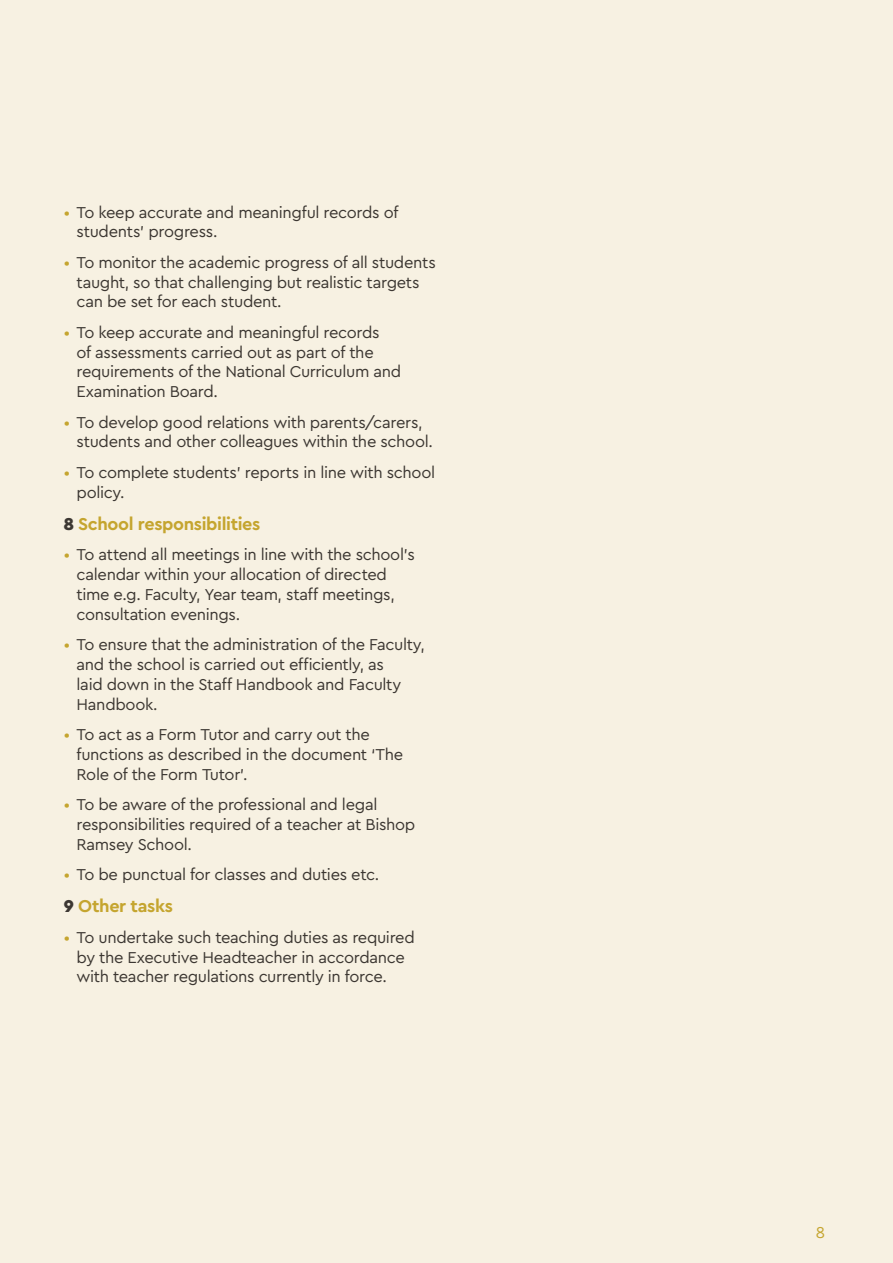
<style>
.page{position:relative;width:893px;height:1263px;background:#f7f1e2}
.page>*{position:absolute;margin:0;border:0;box-sizing:border-box;transform-origin:0 0}
.t1{font:700 18px "Cera Pro";letter-spacing:-.02em;color:#c5a52f}
.t2{font:16.5px/19.8px "Cera Pro";letter-spacing:-.02em;color:#3c3732}
.t3{font:16.5px "Cera Pro";color:#c5a52f}
.s1{color:#c5a52f}
.s2{font-family:"Cera PRO";font-weight:900;color:#3c3732}
</style>
<div class="page">
<p class="t2" style="left:77px;top:201px;width:323px;text-indent:-13px"><span class="s1">•</span> To keep accurate and meaningful records of students' progress.</p>
<p class="t2" style="left:77px;top:252px;width:361px;text-indent:-13px"><span class="s1">•</span> To monitor the academic progress of all students taught, so that challenging but realistic targets can be set for each student.</p>
<p class="t2" style="left:77px;top:322px;width:326px;text-indent:-13px"><span class="s1">•</span> To keep accurate and meaningful records<br>of assessments carried out as part of the requirements of the National Curriculum and Examination Board.</p>
<p class="t2" style="left:77px;top:411px;width:358px;text-indent:-13px"><span class="s1">•</span> To develop good relations with parents/carers, students and other colleagues within the school.</p>
<p class="t2" style="left:77px;top:462px;width:360px;text-indent:-13px"><span class="s1">•</span> To complete students’ reports in line with school policy.</p>
<p class="t1" style="left:64px;top:512px;width:198px"><span class="s2">8</span> School responsibilities</p>
<p class="t2" style="left:77px;top:544px;width:340px;text-indent:-13px"><span class="s1">•</span> To attend all meetings in line with the school’s calendar within your allocation of directed time e.g. Faculty, Year team, staff meetings, consultation evenings.</p>
<p class="t2" style="left:77px;top:634px;width:350px;text-indent:-13px"><span class="s1">•</span> To ensure that the administration of the Faculty, and the school is carried out efficiently, as<br>laid down in the Staff Handbook and Faculty Handbook.</p>
<p class="t2" style="left:77px;top:724px;width:328px;text-indent:-13px"><span class="s1">•</span> To act as a Form Tutor and carry out the functions as described in the document ‘The<br>Role of the Form Tutor’.</p>
<p class="t2" style="left:77px;top:794px;width:340px;text-indent:-13px"><span class="s1">•</span> To be aware of the professional and legal responsibilities required of a teacher at Bishop<br>Ramsey School.</p>
<p class="t2" style="left:64px;top:864px;width:317px"><span class="s1">•</span> To be punctual for classes and duties etc.</p>
<p class="t1" style="left:64px;top:894px;width:111px"><span class="s2">9</span> Other tasks</p>
<p class="t2" style="left:77px;top:927px;width:340px;text-indent:-13px"><span class="s1">•</span> To undertake such teaching duties as required by the Executive Headteacher in accordance with teacher regulations currently in force.</p>
<p class="t3" style="left:816px;top:1221px;width:11px">8</p>
</div>
